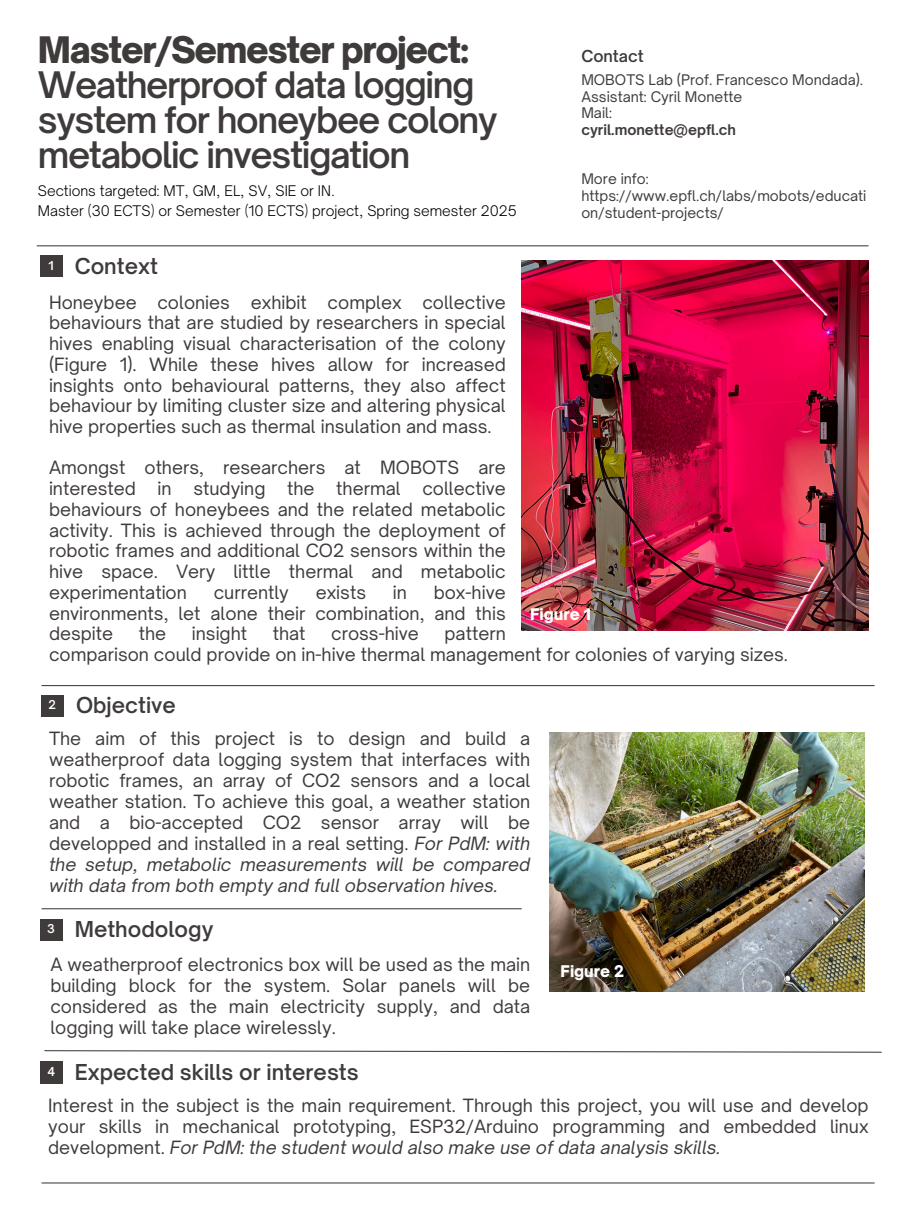
<style>
.page{position:relative;width:908px;height:1210px;background:#fff}
.page>*{position:absolute;margin:0;border:0;box-sizing:border-box;transform-origin:0 0}
.t1{font:600 35px/34.9px "Open Sauce One";letter-spacing:-.04em;color:#403b3b}
.t2{font:600 21px "Open Sauce One";color:#403b3b}
.t3{font:17.5px/20.7px "Open Sauce One";color:#403b3b;text-align:justify}
.t4{font:600 15.75px "Open Sauce One";color:#403b3b}
.t5{font:900 15.4px "Open Sauce One";color:#fff}
.t6{font:14px/16.5px "Open Sauce One";color:#403b3b}
.t7{font:300 14px "Open Sauce One";color:#000}
.t8{font:700 14px "Open Sauce One";color:#403b3b}
.t9{font:600 11.86px "Open Sauce One";color:#fff}
.t10{font:600 11.72px "Open Sauce One";color:#fff}
.s1{font-weight:900}
.s2{font-style:italic}
</style>
<div class="page">
<hr style="left:37px;top:245px;width:830px;height:1px;background:#403b3b">
<hr style="left:42px;top:685px;width:831px;height:1px;background:#403b3b">
<div style="left:40px;top:919px;width:22px;height:22px;background:#403b3b"></div>
<hr style="left:42px;top:1182px;width:831px;height:1px;background:#403b3b">
<div style="left:40px;top:255px;width:22px;height:22px;background:#403b3b"></div>
<div style="left:41px;top:695px;width:23px;height:22px;background:#403b3b"></div>
<hr style="left:42px;top:908px;width:479px;height:1px;background:#403b3b">
<svg style="left:44px;top:1050px;width:838px;height:3px"></svg>
<div style="left:40px;top:1061px;width:23px;height:22px;background:#403b3b"></div>
<img style="left:521px;top:261px;width:347px;height:369px">
<img style="left:549px;top:732px;width:315px;height:259px">
<p class="t1" style="left:38px;top:33px;width:461px"><span class="s1">Master/Semester project:<br></span>Weatherproof data logging system for honeybee colony metabolic investigation</p>
<p class="t7" style="left:38px;top:182px;width:298px">Sections targeted: MT, GM, EL, SV, SIE or IN.</p>
<p class="t7" style="left:38px;top:202px;width:480px">Master (30 ECTS) or Semester (10 ECTS) project, Spring semester 2025</p>
<p class="t10" style="left:48px;top:258px;width:7px">1</p>
<h4 class="t2" style="left:75px;top:253px;width:85px">Context</h4>
<p class="t4" style="left:581px;top:46px;width:64px">Contact</p>
<p class="t6" style="left:581px;top:72px;width:283px">MOBOTS Lab (Prof. Francesco Mondada).</p>
<h2 class="t6" style="left:581px;top:88px;width:162px">Assistant: Cyril Monette</h2>
<p class="t6" style="left:581px;top:105px;width:32px">Mail:</p>
<h4 class="t8" style="left:581px;top:121px;width:156px">cyril.monette@epfl.ch</h4>
<p class="t6" style="left:581px;top:171px;width:286px">More info: https://www.epfl.ch/labs/mobots/educati on/student-projects/</p>
<p class="t3" style="left:49px;top:291px;width:458px">Honeybee colonies exhibit complex collective behaviours that are studied by researchers in special hives enabling visual characterisation of the colony (Figure 1). While these hives allow for increased insights onto behavioural patterns, they also affect behaviour by limiting cluster size and altering physical hive properties such as thermal insulation and mass.</p>
<p class="t3" style="left:49px;top:457px;width:458px">Amongst others, researchers at MOBOTS are interested in studying the thermal collective behaviours of honeybees and the related metabolic activity. This is achieved through the deployment of robotic frames and additional CO2 sensors within the hive space. Very little thermal and metabolic experimentation</p>
<p class="t3" style="left:49px;top:582px;width:458px;text-indent:384px">box-hive environments, let alone their combination, and this despite</p>
<p class="t3" style="left:213px;top:582px;width:77px">currently</p>
<p class="t3" style="left:315px;top:582px;width:52px">exists</p>
<p class="t3" style="left:393px;top:582px;width:16px">in</p>
<p class="t5" style="left:530px;top:604px;width:62px">Figure 1</p>
<p class="t3" style="left:139px;top:623px;width:29px">the</p>
<p class="t3" style="left:192px;top:623px;width:57px">insight</p>
<p class="t3" style="left:273px;top:623px;width:34px">that</p>
<p class="t3" style="left:331px;top:623px;width:89px">cross-hive</p>
<p class="t3" style="left:49px;top:623px;width:740px;text-indent:395px">pattern<br>comparison could provide on in-hive thermal management for colonies of varying sizes.</p>
<p class="t10" style="left:49px;top:697px;width:9px">2</p>
<p class="t2" style="left:76px;top:692px;width:101px">Objective</p>
<h2 class="t3" style="left:49px;top:728px;width:482px;line-height:21px">The aim of this project is to design and build a weatherproof data logging system that interfaces with robotic frames, an array of CO2 sensors and a local weather station. To achieve this goal, a weather station and a bio-accepted CO2 sensor array will be developped and installed in a real setting. <span class="s2">For PdM: with the setup, metabolic measurements will be compared with data from both empty and full observation hives.</span></h2>
<h1 class="t10" style="left:47px;top:921px;width:9px">3</h1>
<p class="t2" style="left:75px;top:916px;width:140px">Methodology</p>
<p class="t3" style="left:50px;top:954px;width:481px;line-height:21px">A weatherproof electronics box will be used as the main building block for the system. Solar panels will be considered as the main electricity supply, and data logging will take place wirelessly.</p>
<p class="t9" style="left:47px;top:1064px;width:9px">4</p>
<p class="t2" style="left:75px;top:1059px;width:285px">Expected skills or interests</p>
<p class="t5" style="left:560px;top:962px;width:65px">Figure 2</p>
<p class="t3" style="left:48px;top:1094px;width:821px;line-height:21px">Interest in the subject is the main requirement. Through this project, you will use and develop your skills in mechanical prototyping, ESP32/Arduino programming and embedded linux development. <span class="s2">For PdM: the student would also make use of data analysis skills.</span></p>
</div>
